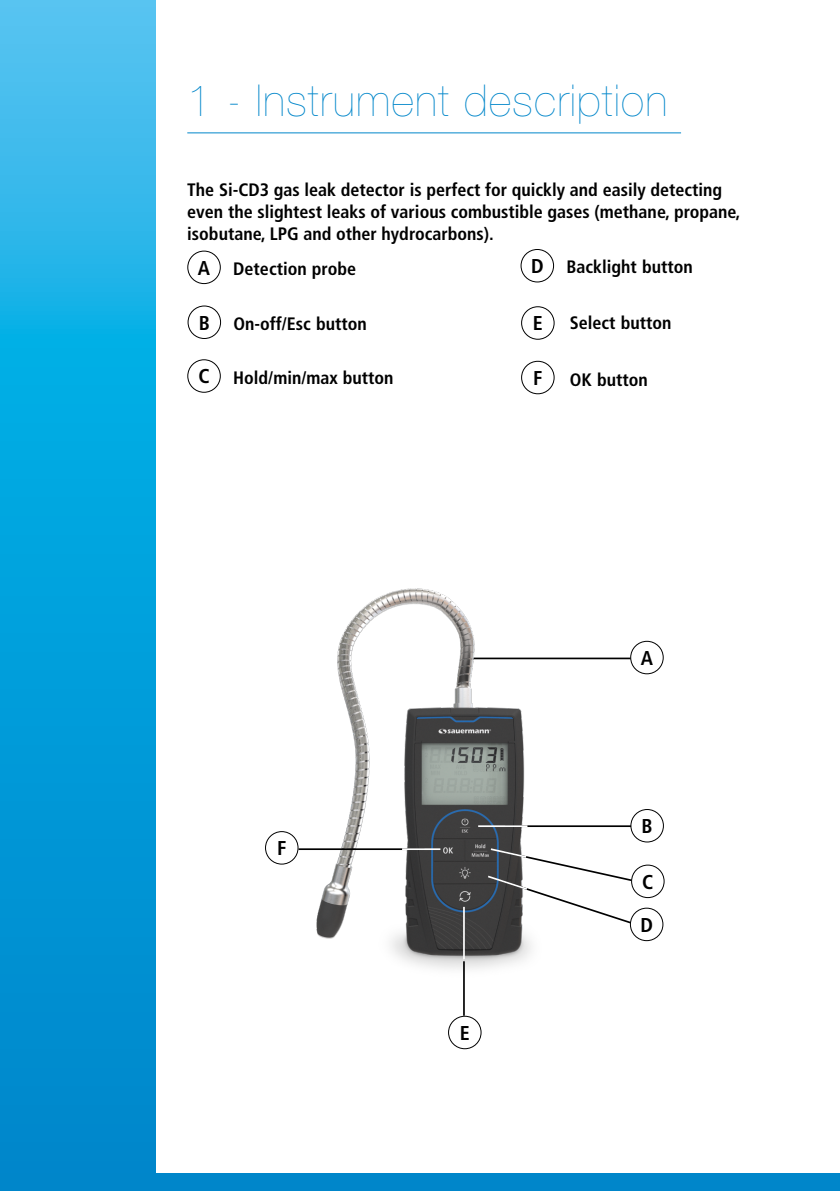
<style>
.page{position:relative;width:840px;height:1191px;background:#fff}
.page>*{position:absolute;margin:0;border:0;box-sizing:border-box;transform-origin:0 0}
.t1{font:200 44px "Helvetica Neue LT Std";letter-spacing:.03em;color:#0086ca}
.t2{font:700 condensed 20px/43px "Frutiger LT Std";color:#000}
.t3{font:700 condensed 18px/22px "Frutiger LT Std";color:#000}
.s1{font-size:20px}
</style>
<div class="page">
<svg style="left:0;top:0;width:155px;height:1173px;background:#10a3dd"></svg>
<div style="left:0;top:1173px;width:839px;height:18px;background:#0086ca"></div>
<div style="left:187px;top:251px;width:34px;height:33px;border:1px solid #000;border-radius:50%"></div>
<div style="left:187px;top:305px;width:34px;height:34px;border:1px solid #000;border-radius:50%"></div>
<div style="left:520px;top:249px;width:33px;height:33px;border:1px solid #000;border-radius:50%"></div>
<div style="left:187px;top:359px;width:34px;height:34px;border:1px solid #000;border-radius:50%"></div>
<hr style="left:187px;top:132px;width:493px;height:1px;background:#0086ca">
<div style="left:521px;top:306px;width:33px;height:34px;border:1px solid #000;border-radius:50%"></div>
<hr style="left:462px;top:657px;width:168px;height:2px;background:#000">
<div style="left:630px;top:641px;width:33px;height:33px;border:1px solid #000;border-radius:50%"></div>
<div style="left:630px;top:809px;width:33px;height:33px;border:1px solid #000;border-radius:50%"></div>
<img style="left:276px;top:588px;width:305px;height:427px">
<hr style="left:505px;top:825px;width:125px;height:2px;background:#000">
<hr style="left:478px;top:825px;width:49px;height:2px;background:#fff">
<hr style="left:463px;top:959px;width:1px;height:56px;background:#000">
<hr style="left:463px;top:907px;width:1px;height:54px;background:#fff">
<hr style="left:343px;top:923px;width:45px;height:1px;background:#fff">
<div style="left:448px;top:1015px;width:33px;height:34px;border:1px solid #000;border-radius:50%"></div>
<div style="left:521px;top:361px;width:33px;height:33px;border:1px solid #000;border-radius:50%"></div>
<div style="left:630px;top:864px;width:34px;height:34px;border:1px solid #000;border-radius:50%"></div>
<div style="left:629px;top:907px;width:34px;height:34px;border:1px solid #000;border-radius:50%"></div>
<svg style="left:486px;top:847px;width:147px;height:78px"></svg>
<hr style="left:298px;top:848px;width:126px;height:2px;background:#000">
<hr style="left:402px;top:848px;width:38px;height:2px;background:#fff">
<div style="left:265px;top:831px;width:33px;height:33px;background:#fff;border-radius:50%"></div>
<div style="left:265px;top:831px;width:33px;height:33px;border:1px solid #000;border-radius:50%"></div>
<h1 class="t1" style="left:187px;top:75px;width:481px">1 - Instrument description</h1>
<p class="t3" style="left:187px;top:179px;width:554px">The Si-CD3 gas leak detector is perfect for quickly and easily detecting even the slightest leaks of various combustible gases (methane, propane, isobutane, LPG and other hydrocarbons).</p>
<p class="t3" style="left:198px;top:258px;width:159px"><span class="s1">A</span> Detection probe</p>
<p class="t3" style="left:199px;top:313px;width:169px"><span class="s1">B</span> On-off/Esc button</p>
<p class="t3" style="left:530px;top:256px;width:163px"><span class="s1">D</span> Backlight button</p>
<p class="t2" style="left:532px;top:302px;width:12px">E</p>
<p class="t3" style="left:569px;top:312px;width:103px">Select button</p>
<p class="t3" style="left:198px;top:366px;width:196px"><span class="s1">C</span> Hold/min/max button</p>
<p class="t2" style="left:533px;top:356px;width:11px">F</p>
<p class="t3" style="left:569px;top:369px;width:79px">OK button</p>
<p class="t2" style="left:277px;top:826px;width:11px">F</p>
<p class="t2" style="left:459px;top:1011px;width:12px">E</p>
<p class="t2" style="left:640px;top:636px;width:14px">A</p>
<p class="t2" style="left:641px;top:804px;width:13px">B</p>
<p class="t2" style="left:640px;top:860px;width:15px">C<br>D</p>
</div>
